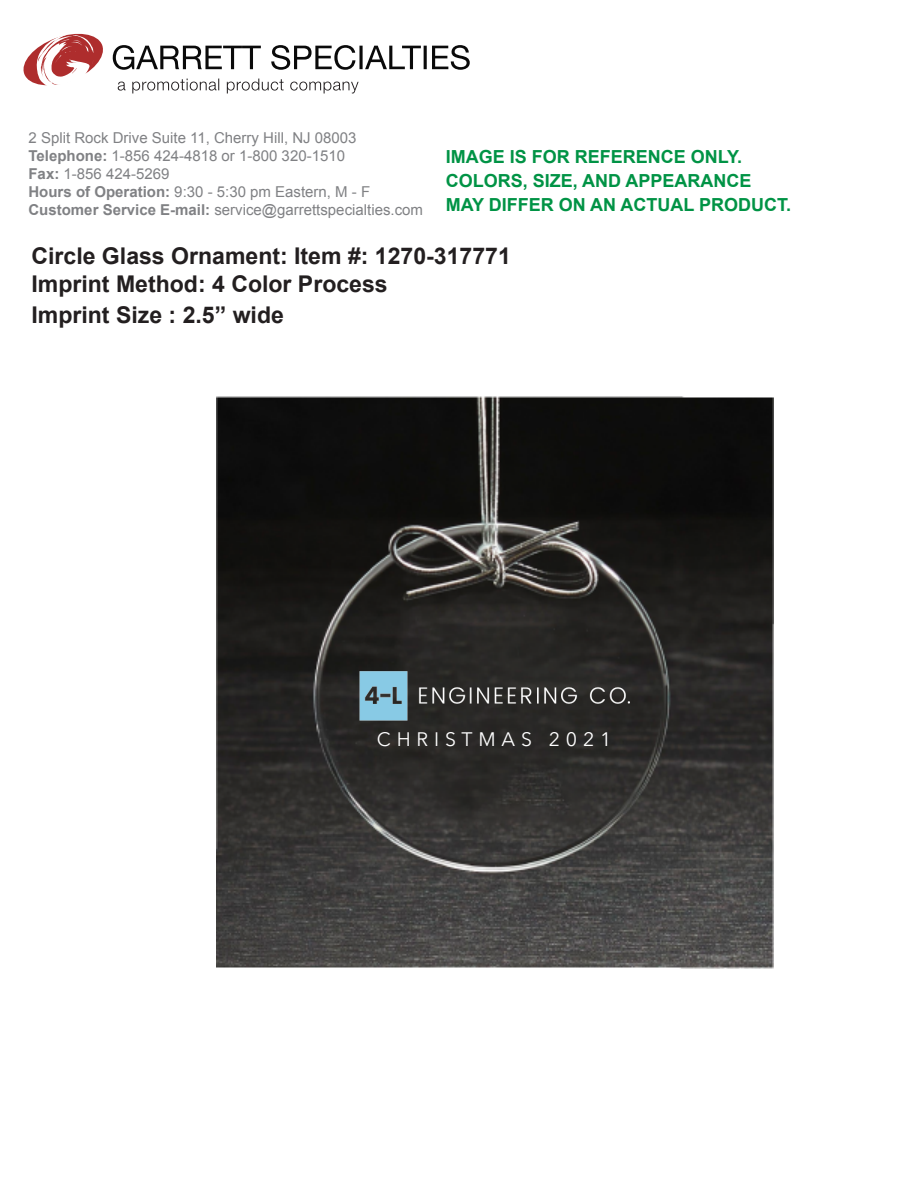
<style>
.page{position:relative;width:918px;height:1188px;background:#fff}
.page>*{position:absolute;margin:0;border:0;box-sizing:border-box;transform-origin:0 0}
.t1{font:700 23.1px/28.3px "Arial";color:#231f20}
.t2{font:19.5px "Avenir Next";letter-spacing:.3em;color:#fff}
.t3{font:700 18px/24px "Arial";color:#009345}
.t4{font:15px/18px "Arial";color:#808184}
.s1{font-weight:700}
</style>
<div class="page">
<img style="left:216px;top:396px;width:558px;height:573px">
<svg style="left:23px;top:33px;width:80px;height:53px"></svg>
<svg style="left:113px;top:45px;width:357px;height:25px"></svg>
<svg style="left:118px;top:79px;width:241px;height:14px"></svg>
<img style="left:359px;top:672px;width:270px;height:48px">
<p class="t4" style="left:28px;top:128px;width:396px">2 Split Rock Drive Suite 11, Cherry Hill, NJ 08003<br><span class="s1">Telephone:</span> 1-856 424-4818 or 1-800 320-1510<br><span class="s1">Fax:</span> 1-856 424-5269<br><span class="s1">Hours of Operation:</span> 9:30 - 5:30 pm Eastern, M - F <span class="s1">Customer Service E-mail:</span> service@garrettspecialties.com</p>
<p class="t3" style="left:446px;top:145px;width:347px">IMAGE IS FOR REFERENCE ONLY.<br>COLORS, SIZE, AND APPEARANCE<br>MAY DIFFER ON AN ACTUAL PRODUCT.</p>
<h1 class="t1" style="left:31px;top:243px;width:481px">Circle Glass Ornament: Item #: 1270-317771<br>Imprint Method: 4 Color Process</h1>
<h1 class="t1" style="left:31px;top:302px;width:254px">Imprint Size : 2.5” wide</h1>
<h2 class="t2" style="left:377px;top:723px;width:236px">CHRISTMAS 2021</h2>
</div>
